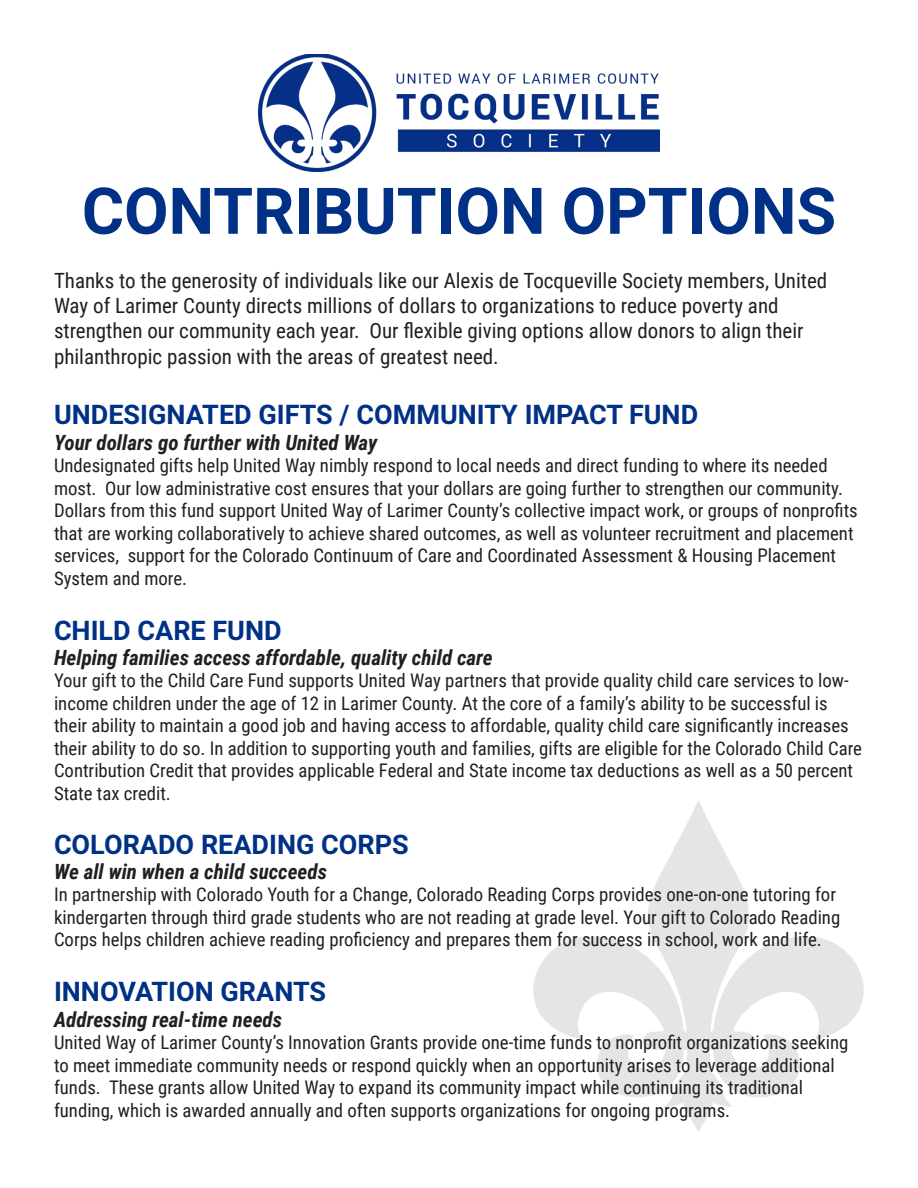
<style>
.page{position:relative;width:918px;height:1188px;background:#fff}
.page>*{position:absolute;margin:0;border:0;box-sizing:border-box;transform-origin:0 0}
.t1{font:700 64.5px "Roboto";color:#003186}
.t2{font:700 27px "Roboto";color:#003186}
.t3{font:21px/25.2px "Roboto Condensed";color:#231f20}
.t4{font:italic 700 21px "Roboto Condensed";color:#231f20}
.t5{font:18.75px/22.5px "Roboto Condensed";color:#231f20}
</style>
<div class="page">
<img style="left:533px;top:801px;width:331px;height:331px">
<img style="left:259px;top:54px;width:400px;height:118px">
<p class="t1" style="left:82px;top:166px;width:756px">CONTRIBUTION OPTIONS</p>
<p class="t3" style="left:54px;top:267px;width:775px">Thanks to the generosity of individuals like our Alexis de Tocqueville Society members, United Way of Larimer County directs millions of dollars to organizations to reduce poverty and strengthen our community each year. Our flexible giving options allow donors to align their philanthropic passion with the areas of greatest need.</p>
<p class="t2" style="left:54px;top:396px;width:646px">UNDESIGNATED GIFTS / COMMUNITY IMPACT FUND</p>
<p class="t4" style="left:54px;top:427px;width:325px">Your dollars go further with United Way</p>
<p class="t5" style="left:54px;top:454px;width:805px">Undesignated gifts help United Way nimbly respond to local needs and direct funding to where its needed most. Our low administrative cost ensures that your dollars are going further to strengthen our community.<br>Dollars from this fund support United Way of Larimer County’s collective impact work, or groups of nonprofits that are working collaboratively to achieve shared outcomes, as well as volunteer recruitment and placement services, support for the Colorado Continuum of Care and Coordinated Assessment &amp; Housing Placement System and more.</p>
<p class="t2" style="left:54px;top:611px;width:229px">CHILD CARE FUND</p>
<p class="t4" style="left:54px;top:643px;width:440px">Helping families access affordable, quality child care</p>
<p class="t5" style="left:54px;top:669px;width:810px">Your gift to the Child Care Fund supports United Way partners that provide quality child care services to low&shy;income children under the age of 12 in Larimer County. At the core of a family’s ability to be successful is their ability to maintain a good job and having access to affordable, quality child care significantly increases their ability to do so. In addition to supporting youth and families, gifts are eligible for the Colorado Child Care Contribution Credit that provides applicable Federal and State income tax deductions as well as a 50 percent State tax credit.</p>
<p class="t2" style="left:54px;top:825px;width:356px">COLORADO READING CORPS</p>
<p class="t4" style="left:54px;top:857px;width:275px">We all win when a child succeeds</p>
<p class="t5" style="left:54px;top:883px;width:788px">In partnership with Colorado Youth for a Change, Colorado Reading Corps provides one-on-one tutoring for kindergarten through third grade students who are not reading at grade level. Your gift to Colorado Reading<br>Corps helps children achieve reading proficiency and prepares them for success in school, work and life.</p>
<p class="t2" style="left:54px;top:973px;width:274px">INNOVATION GRANTS</p>
<p class="t4" style="left:54px;top:1004px;width:230px">Addressing real-time needs</p>
<p class="t5" style="left:54px;top:1030px;width:796px">United Way of Larimer County’s Innovation Grants provide one-time funds to nonprofit organizations seeking to meet immediate community needs or respond quickly when an opportunity arises to leverage additional funds. These grants allow United Way to expand its community impact while continuing its traditional funding, which is awarded annually and often supports organizations for ongoing programs.</p>
</div>
